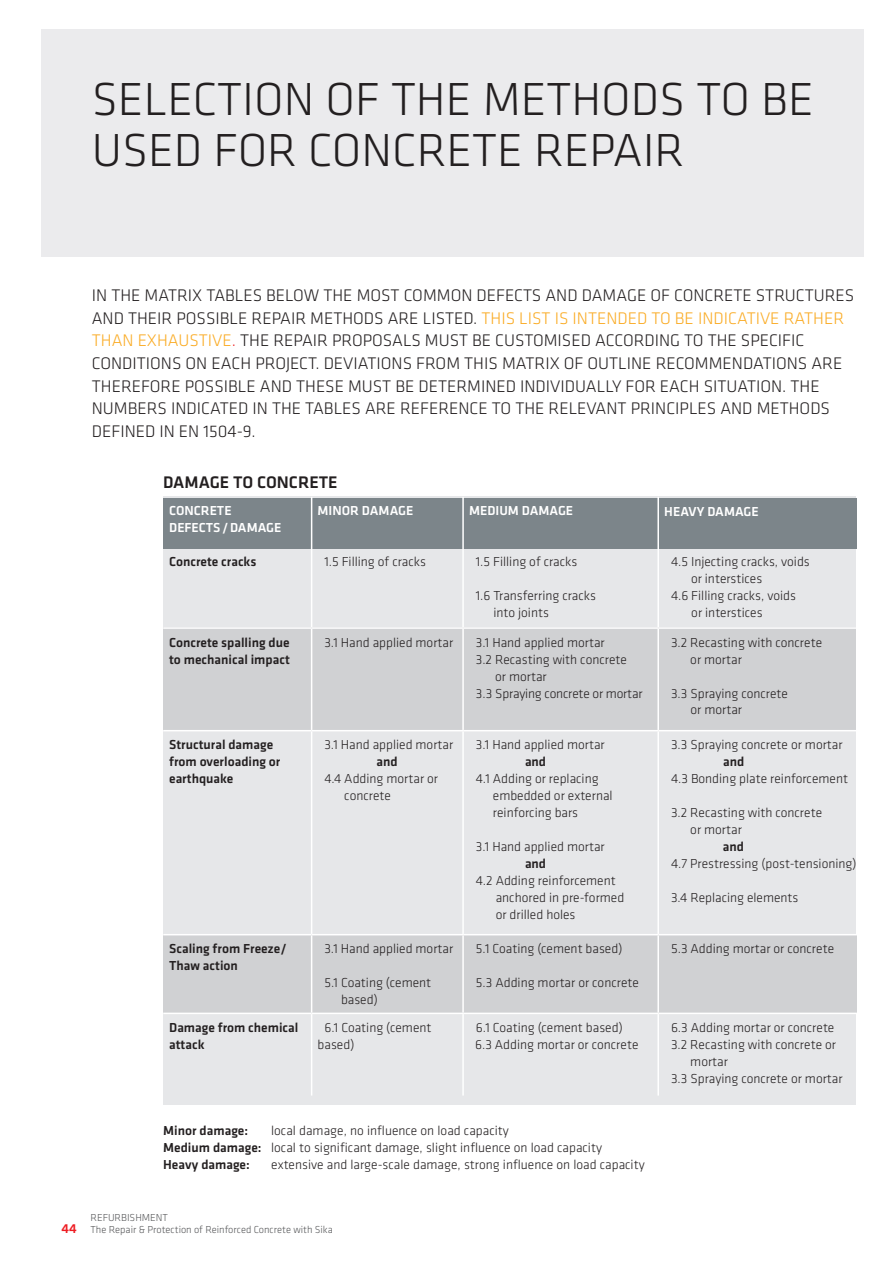
<style>
.page{position:relative;width:893px;height:1263px;background:#fff}
.page>*{position:absolute;margin:0;border:0;box-sizing:border-box;transform-origin:0 0}
.Heading_inside{font:300 48px/51px "Klavika";color:#231f20}
.Copy_Bold{font:300 17.4px/22.6px "Klavika";color:#231f20}
.Sub-title_2{font:500 17.4px "Klavika";color:#231f20}
.Copy_Bold-2{font:300 13.5px/17px "Klavika";color:#231f20}
.Copy_Bold-3{font:500 13.5px/17px "Klavika";color:#231f20}
.t1{font:500 13.5px "Klavika";color:#fff}
.t2{font:500 13.5px "Klavika";color:#ee1d23}
.t3{font:300 10.5px/12.6px "Klavika";color:#57585a}
.s1{color:#faab24}
.s2{color:#ee1d23}
.s3{font-weight:500}
</style>
<div class="page">
<div style="left:163px;top:497px;width:693px;height:608px;background:#e6e7e9"></div>
<div style="left:163px;top:627px;width:693px;height:103px;background:#d0d1d3"></div>
<div style="left:163px;top:498px;width:693px;height:51px;background:#7c858a"></div>
<div style="left:163px;top:934px;width:693px;height:80px;background:#d0d1d3"></div>
<hr style="left:163px;top:627px;width:149px;height:2px;background:#fff">
<hr style="left:163px;top:730px;width:149px;height:1px;background:#fff">
<hr style="left:163px;top:934px;width:149px;height:1px;background:#fff">
<hr style="left:163px;top:1012px;width:149px;height:2px;background:#fff">
<hr style="left:311px;top:497px;width:1px;height:130px;background:#fff">
<hr style="left:312px;top:627px;width:151px;height:2px;background:#fff">
<hr style="left:311px;top:629px;width:1px;height:101px;background:#fff">
<hr style="left:312px;top:730px;width:151px;height:1px;background:#fff">
<hr style="left:311px;top:731px;width:1px;height:203px;background:#fff">
<hr style="left:312px;top:934px;width:151px;height:1px;background:#fff">
<hr style="left:311px;top:935px;width:1px;height:77px;background:#fff">
<hr style="left:312px;top:1012px;width:151px;height:2px;background:#fff">
<hr style="left:311px;top:1014px;width:1px;height:81px;background:#fff">
<hr style="left:462px;top:497px;width:2px;height:130px;background:#fff">
<hr style="left:463px;top:627px;width:195px;height:2px;background:#fff">
<hr style="left:462px;top:629px;width:2px;height:101px;background:#fff">
<hr style="left:463px;top:730px;width:195px;height:1px;background:#fff">
<hr style="left:462px;top:731px;width:2px;height:203px;background:#fff">
<hr style="left:463px;top:934px;width:195px;height:1px;background:#fff">
<hr style="left:462px;top:935px;width:2px;height:77px;background:#fff">
<hr style="left:463px;top:1012px;width:195px;height:2px;background:#fff">
<hr style="left:462px;top:1014px;width:2px;height:81px;background:#fff">
<hr style="left:657px;top:497px;width:2px;height:130px;background:#fff">
<hr style="left:658px;top:627px;width:208px;height:2px;background:#fff">
<hr style="left:657px;top:629px;width:2px;height:101px;background:#fff">
<hr style="left:658px;top:730px;width:208px;height:1px;background:#fff">
<hr style="left:657px;top:731px;width:2px;height:203px;background:#fff">
<hr style="left:658px;top:934px;width:208px;height:1px;background:#fff">
<hr style="left:657px;top:935px;width:2px;height:77px;background:#fff">
<hr style="left:658px;top:1012px;width:208px;height:2px;background:#fff">
<hr style="left:657px;top:1014px;width:2px;height:81px;background:#fff">
<div style="left:41px;top:30px;width:822px;height:227px;background:#e6e7e9"></div>
<p class="Heading_inside" style="left:92px;top:74px;width:723px">SELECTION OF THE METHODS TO BE<br>USED FOR CONCRETE REPAIR</p>
<p class="Copy_Bold" style="left:92px;top:284px;width:764px">IN THE MATRIX TABLES BELOW THE MOST COMMON DEFECTS AND DAMAGE OF CONCRETE STRUCTURES AND THEIR POSSIBLE REPAIR METHODS ARE LISTED. <span class="s1">THIS LIST IS INTENDED TO BE INDICATIVE RATHER THAN EXHAUSTIVE</span><span class="s2">.</span> THE REPAIR PROPOSALS MUST BE CUSTOMISED ACCORDING TO THE SPECIFIC CONDITIONS ON EACH PROJECT. DEVIATIONS FROM THIS MATRIX OF OUTLINE RECOMMENDATIONS ARE THEREFORE POSSIBLE AND THESE MUST BE DETERMINED INDIVIDUALLY FOR EACH SITUATION. THE NUMBERS INDICATED IN THE TABLES ARE REFERENCE TO THE RELEVANT PRINCIPLES AND METHODS DEFINED IN EN 1504-9.</p>
<p class="Sub-title_2" style="left:163px;top:473px;width:176px">DAMAGE TO CONCRETE</p>
<p class="t1" style="left:169px;top:504px;width:64px">CONCRETE</p>
<p class="t1" style="left:169px;top:521px;width:114px">DEFECTS/DAMAGE</p>
<p class="Copy_Bold-3" style="left:169px;top:554px;width:89px">Concrete cracks</p>
<p class="t1" style="left:318px;top:504px;width:97px">MINOR DAMAGE</p>
<p class="Copy_Bold-2" style="left:324px;top:554px;width:103px">1.5 Filling of cracks</p>
<p class="t1" style="left:469px;top:504px;width:106px">MEDIUM DAMAGE</p>
<p class="Copy_Bold-2" style="left:476px;top:554px;width:103px">1.5 Filling of cracks</p>
<p class="Copy_Bold-2" style="left:493px;top:587px;width:104px;text-indent:-18px">1.6 Transferring cracks into joints</p>
<p class="Copy_Bold-3" style="left:169px;top:634px;width:122px">Concrete spalling due to mechanical impact</p>
<p class="Copy_Bold-2" style="left:324px;top:634px;width:130px">3.1 Hand applied mortar</p>
<p class="Copy_Bold-2" style="left:476px;top:634px;width:130px">3.1 Hand applied mortar</p>
<p class="Copy_Bold-2" style="left:495px;top:651px;width:133px;text-indent:-19px">3.2 Recasting with concrete or mortar</p>
<p class="Copy_Bold-2" style="left:476px;top:685px;width:168px">3.3 Spraying concrete or mortar</p>
<p class="Copy_Bold-3" style="left:169px;top:737px;width:113px">Structural damage from overloading or earthquake</p>
<p class="Copy_Bold-2" style="left:324px;top:737px;width:130px;text-align:center">3.1 Hand applied mortar <span class="s3">and</span></p>
<p class="Copy_Bold-2" style="left:344px;top:770px;width:95px;text-indent:-20px">4.4 Adding mortar or concrete</p>
<p class="Copy_Bold-3" style="left:169px;top:941px;width:119px">Scaling from Freeze/<br>Thaw action</p>
<p class="Copy_Bold-2" style="left:324px;top:941px;width:130px">3.1 Hand applied mortar</p>
<p class="Copy_Bold-2" style="left:341px;top:974px;width:92px;text-indent:-17px">5.1 Coating (cement based)</p>
<p class="Copy_Bold-2" style="left:525px;top:737px;width:81px;text-indent:-49px">3.1 Hand applied mortar <span class="s3">and</span></p>
<p class="Copy_Bold-2" style="left:493px;top:770px;width:121px;text-indent:-17px">4.1 Adding or replacing embedded or external reinforcing bars</p>
<p class="Copy_Bold-2" style="left:525px;top:838px;width:81px;text-indent:-49px">3.1 Hand applied mortar <span class="s3">and</span></p>
<p class="Copy_Bold-2" style="left:496px;top:872px;width:130px;text-indent:-20px">4.2 Adding reinforcement anchored in pre-formed or drilled holes</p>
<p class="Copy_Bold-2" style="left:476px;top:941px;width:148px">5.1 Coating (cement based)</p>
<p class="Copy_Bold-2" style="left:476px;top:974px;width:165px">5.3 Adding mortar or concrete</p>
<p class="t1" style="left:664px;top:504px;width:96px">HEAVY DAMAGE</p>
<p class="Copy_Bold-2" style="left:691px;top:554px;width:120px;text-indent:-20px">4.5 Injecting cracks, voids or interstices</p>
<p class="Copy_Bold-2" style="left:691px;top:587px;width:106px;text-indent:-20px">4.6 Filling cracks, voids or interstices</p>
<p class="Copy_Bold-2" style="left:690px;top:634px;width:133px;text-indent:-19px">3.2 Recasting with concrete or mortar</p>
<p class="Copy_Bold-2" style="left:690px;top:685px;width:99px;text-indent:-19px">3.3 Spraying concrete or mortar</p>
<p class="Copy_Bold-2" style="left:723px;top:737px;width:121px;text-indent:-52px">3.3 Spraying concrete or mortar <span class="s3">and</span></p>
<p class="Copy_Bold-2" style="left:671px;top:770px;width:179px">4.3 Bonding plate reinforcement</p>
<p class="Copy_Bold-2" style="left:671px;top:804px;width:153px">3.2 Recasting with concrete</p>
<p class="Copy_Bold-2" style="left:690px;top:821px;width:53px">or mortar</p>
<p class="Copy_Bold-3" style="left:723px;top:838px;width:23px">and</p>
<p class="Copy_Bold-2" style="left:671px;top:855px;width:187px">4.7 Prestressing (post-tensioning)</p>
<p class="Copy_Bold-2" style="left:671px;top:889px;width:129px">3.4 Replacing elements</p>
<p class="Copy_Bold-2" style="left:671px;top:941px;width:165px">5.3 Adding mortar or concrete</p>
<p class="Copy_Bold-3" style="left:169px;top:1019px;width:131px">Damage from chemical attack</p>
<p class="Copy_Bold-2" style="left:318px;top:1019px;width:115px;text-indent:7px">6.1 Coating (cement based)</p>
<p class="Copy_Bold-2" style="left:475px;top:1019px;width:165px">6.1 Coating (cement based)<br>6.3 Adding mortar or concrete</p>
<p class="Copy_Bold-2" style="left:671px;top:1019px;width:165px">6.3 Adding mortar or concrete</p>
<p class="Copy_Bold-2" style="left:690px;top:1036px;width:147px;text-indent:-19px">3.2 Recasting with concrete or mortar</p>
<p class="Copy_Bold-2" style="left:671px;top:1070px;width:173px">3.3 Spraying concrete or mortar</p>
<p class="Copy_Bold-3" style="left:163px;top:1123px;width:86px">Minor damage:</p>
<p class="Copy_Bold-2" style="left:271px;top:1123px;width:239px">local damage, no influence on load capacity</p>
<p class="Copy_Bold-2" style="left:163px;top:1140px;width:440px"><span class="s3">Medium damage:</span> local to significant damage, slight influence on load capacity</p>
<p class="Copy_Bold-3" style="left:163px;top:1157px;width:88px">Heavy damage:</p>
<p class="Copy_Bold-2" style="left:271px;top:1157px;width:375px">extensive and large-scale damage, strong influence on load capacity</p>
<p class="t2" style="left:62px;top:1221px;width:17px">44</p>
<p class="t3" style="left:91px;top:1211px;width:244px">REFURBISHMENT<br>The Repair &amp; Protection of Reinforced Concrete with Sika</p>
</div>
